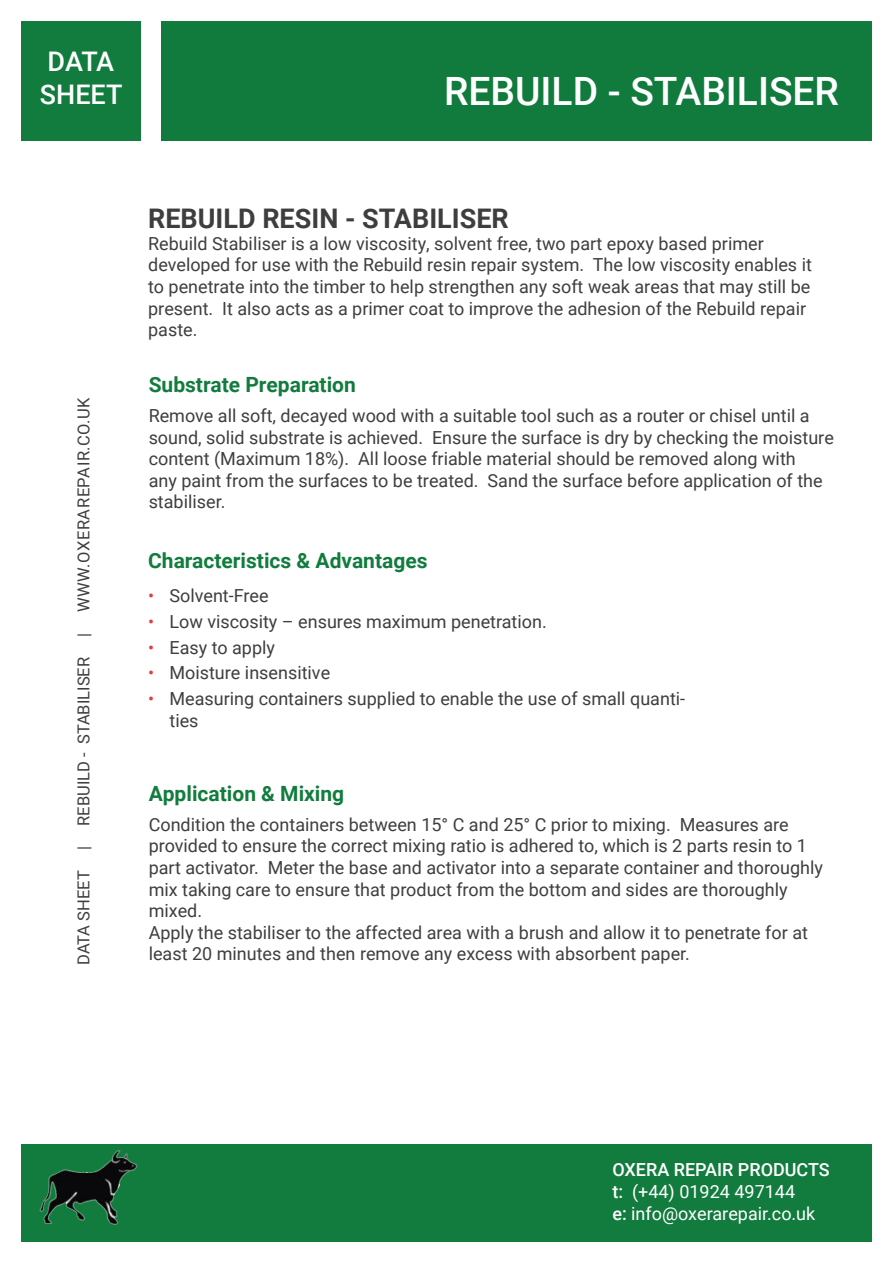
<style>
.page{position:relative;width:893px;height:1263px;background:#fff}
.page>*{position:absolute;margin:0;border:0;box-sizing:border-box;transform-origin:0 0}
.t1{font:500 39px "Roboto";color:#fff}
.t2{font:700 27px "Roboto";color:#3e3e3f}
.t3{font:500 27px/32.4px "Roboto";color:#fff}
.t4{font:700 21px "Roboto";color:#127c3e}
.t5{font:18px/21.6px "Roboto";color:#3e3e3f}
.t6{font:18px "Roboto";color:#fff}
.t7{font:500 18px "Roboto";color:#fff}
.t8{font:16.5px "Roboto";color:#3e3e3f}
.t9{font:16.5px "Roboto";letter-spacing:.035em;color:#3e3e3f}
.s1{color:#e13e3b}
.s2{font-weight:500}
</style>
<div class="page">
<div style="left:21px;top:21px;width:119px;height:119px;background:#127c3e"></div>
<div style="left:162px;top:21px;width:710px;height:119px;background:#117b3d"></div>
<div style="left:21px;top:1144px;width:851px;height:98px;background:#127c3e"></div>
<img style="left:39px;top:1150px;width:99px;height:75px">
<p class="t3" style="left:40px;top:44px;width:84px">DATA<br>SHEET</p>
<p class="t1" style="left:444px;top:64px;width:396px">REBUILD - STABILISER</p>
<p class="t9" style="left:72px;top:612px;width:216px;rotate:-90deg">WWW.OXERAREPAIR.CO.UK</p>
<p class="t8" style="left:72px;top:965px;width:334px;rotate:-90deg">DATA SHEET | REBUILD - STABILISER |</p>
<p class="t2" style="left:148px;top:200px;width:362px">REBUILD RESIN - STABILISER</p>
<p class="t5" style="left:148px;top:232px;width:665px">Rebuild Stabiliser is a low viscosity, solvent free, two part epoxy based primer developed for use with the Rebuild resin repair system. The low viscosity enables it to penetrate into the timber to help strengthen any soft weak areas that may still be present. It also acts as a primer coat to improve the adhesion of the Rebuild repair paste.</p>
<p class="t4" style="left:149px;top:370px;width:209px">Substrate Preparation</p>
<p class="t5" style="left:149px;top:404px;width:687px">Remove all soft, decayed wood with a suitable tool such as a router or chisel until a sound, solid substrate is achieved. Ensure the surface is dry by checking the moisture content (Maximum 18%). All loose friable material should be removed along with<br>any paint from the surfaces to be treated. Sand the surface before application of the stabiliser.</p>
<p class="t4" style="left:148px;top:545px;width:281px">Characteristics &amp; Advantages</p>
<p class="t5" style="left:148px;top:584px;width:122px"><span class="s1">•</span> Solvent-Free</p>
<p class="t5" style="left:148px;top:610px;width:400px"><span class="s1">•</span> Low viscosity – ensures maximum penetration.</p>
<p class="t5" style="left:148px;top:636px;width:128px"><span class="s1">•</span> Easy to apply</p>
<p class="t5" style="left:148px;top:661px;width:184px"><span class="s1">•</span> Moisture insensitive</p>
<p class="t5" style="left:169px;top:687px;width:517px;text-indent:-21px"><span class="s1">•</span> Measuring containers supplied to enable the use of small quanti&shy;ties</p>
<p class="t4" style="left:149px;top:778px;width:197px">Application &amp; Mixing</p>
<p class="t5" style="left:149px;top:813px;width:676px">Condition the containers between 15° C and 25° C prior to mixing. Measures are provided to ensure the correct mixing ratio is adhered to, which is 2 parts resin to 1 part activator. Meter the base and activator into a separate container and thoroughly mix taking care to ensure that product from the bottom and sides are thoroughly mixed.</p>
<p class="t5" style="left:149px;top:921px;width:661px">Apply the stabiliser to the affected area with a brush and allow it to penetrate for at</p>
<p class="t5" style="left:149px;top:942px;width:543px">least 20 minutes and then remove any excess with absorbent paper.</p>
<p class="t7" style="left:612px;top:1157px;width:219px">OXERA REPAIR PRODUCTS</p>
<p class="t6" style="left:612px;top:1179px;width:184px"><span class="s2">t:</span> (+44) 01924 497144</p>
<p class="t6" style="left:612px;top:1201px;width:205px"><span class="s2">e:</span> info@oxerarepair.co.uk</p>
</div>
